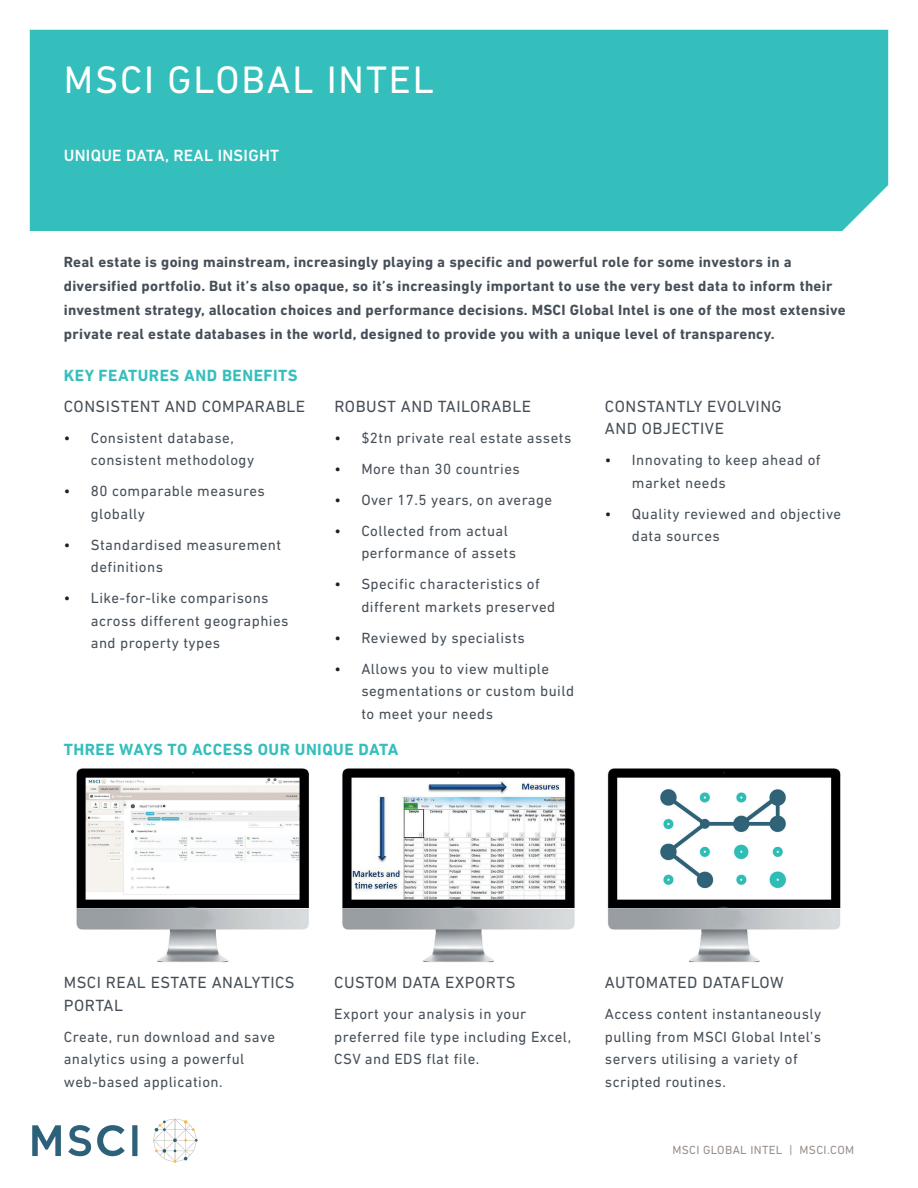
<style>
.page{position:relative;width:918px;height:1188px;background:#fff}
.page>*{position:absolute;margin:0;border:0;box-sizing:border-box;transform-origin:0 0}
.Headline{font:39px "DIN Next LT Pro";letter-spacing:.05em;color:#fff}
.Small_Title{font:16.5px/22.5px "DIN Next LT Pro";letter-spacing:.03em;color:#464f58}
.Small_Title-2{font:700 16.5px "DIN Next LT Pro";letter-spacing:.03em;color:#34bfbc}
.Subhead{font:500 16.5px "DIN Next LT Pro";letter-spacing:.02em;color:#fff}
.Small_Title-3{font:15px/22.5px "DIN Next LT Pro";letter-spacing:.03em;color:#464f58}
.Felsorolás{font:700 15px/24px "DIN Next LT Pro";letter-spacing:.02em;color:#464f58}
.t1{font:12px "DIN Next LT Pro";letter-spacing:.03em;color:#988f8b}
.s1{color:#231f20}
</style>
<div class="page">
<img style="left:76px;top:769px;width:765px;height:194px">
<svg style="left:575px;top:915px;width:15px;height:1px"></svg>
<div style="left:30px;top:30px;width:858px;height:201px;background:#34bfbc"></div>
<svg style="left:154px;top:1119px;width:44px;height:44px"></svg>
<svg style="left:32px;top:1125px;width:29px;height:31px"></svg>
<div style="left:132px;top:1125px;width:5px;height:31px;background:#2c6179"></div>
<svg style="left:97px;top:1125px;width:28px;height:31px"></svg>
<svg style="left:68px;top:1125px;width:23px;height:31px"></svg>
<p class="Headline" style="left:64px;top:57px;width:372px">MSCI GLOBAL INTEL</p>
<p class="Subhead" style="left:64px;top:146px;width:217px">UNIQUE DATA, REAL INSIGHT</p>
<p class="Felsorolás" style="left:64px;top:250px;width:784px">Real estate is going mainstream, increasingly playing a specific and powerful role for some investors in a diversified portfolio. But it’s also opaque, so it’s increasingly important to use the very best data to inform their investment strategy, allocation choices and performance decisions. MSCI Global Intel is one of the most extensive private real estate databases in the world, designed to provide you with a unique level of transparency.</p>
<p class="Small_Title-2" style="left:64px;top:365px;width:235px">KEY FEATURES AND BENEFITS</p>
<p class="Small_Title" style="left:64px;top:395px;width:243px">CONSISTENT AND COMPARABLE</p>
<p class="Small_Title-3" style="left:91px;top:426px;width:165px;text-indent:-27px"><span class="s1">•</span> Consistent database, consistent methodology</p>
<p class="Small_Title-3" style="left:91px;top:480px;width:176px;text-indent:-27px"><span class="s1">•</span> 80 comparable measures globally</p>
<p class="Small_Title-3" style="left:91px;top:533px;width:192px;text-indent:-27px"><span class="s1">•</span> Standardised measurement definitions</p>
<p class="Small_Title-3" style="left:91px;top:587px;width:199px;text-indent:-27px"><span class="s1">•</span> Like-for-like comparisons across different geographies and property types</p>
<p class="Small_Title" style="left:334px;top:395px;width:198px">ROBUST AND TAILORABLE</p>
<p class="Small_Title-3" style="left:334px;top:426px;width:239px"><span class="s1">•</span> $2tn private real estate assets</p>
<p class="Small_Title-3" style="left:334px;top:457px;width:187px"><span class="s1">•</span> More than 30 countries</p>
<p class="Small_Title-3" style="left:334px;top:488px;width:219px"><span class="s1">•</span> Over 17.5 years, on average</p>
<p class="Small_Title-3" style="left:361px;top:519px;width:156px;text-indent:-27px"><span class="s1">•</span> Collected from actual performance of assets</p>
<p class="Small_Title-3" style="left:361px;top:573px;width:195px;text-indent:-27px"><span class="s1">•</span> Specific characteristics of different markets preserved</p>
<p class="Small_Title-3" style="left:334px;top:626px;width:192px"><span class="s1">•</span> Reviewed by specialists</p>
<p class="Small_Title-3" style="left:361px;top:657px;width:214px;text-indent:-27px"><span class="s1">•</span> Allows you to view multiple segmentations or custom build to meet your needs</p>
<p class="Small_Title" style="left:605px;top:395px;width:178px">CONSTANTLY EVOLVING<br>AND OBJECTIVE</p>
<p class="Small_Title-3" style="left:632px;top:449px;width:190px;text-indent:-27px"><span class="s1">•</span> Innovating to keep ahead of market needs</p>
<p class="Small_Title-3" style="left:632px;top:502px;width:211px;text-indent:-27px"><span class="s1">•</span> Quality reviewed and objective data sources</p>
<p class="Small_Title-2" style="left:64px;top:739px;width:336px">THREE WAYS TO ACCESS OUR UNIQUE DATA</p>
<p class="Small_Title" style="left:64px;top:971px;width:232px">MSCI REAL ESTATE ANALYTICS<br>PORTAL</p>
<p class="Small_Title-3" style="left:64px;top:1025px;width:213px">Create, run download and save analytics using a powerful web‑based application.</p>
<p class="Small_Title" style="left:334px;top:971px;width:183px">CUSTOM DATA EXPORTS</p>
<p class="Small_Title-3" style="left:334px;top:1003px;width:238px">Export your analysis in your preferred file type including Excel,<br>CSV and EDS flat file.</p>
<p class="Small_Title" style="left:605px;top:971px;width:180px">AUTOMATED DATAFLOW</p>
<p class="Small_Title-3" style="left:605px;top:1003px;width:218px">Access content instantaneously pulling from MSCI Global Intel’s servers utilising a variety of scripted routines.</p>
<p class="t1" style="left:672px;top:1143px;width:183px">MSCI GLOBAL INTEL | MSCI.COM</p>
</div>
